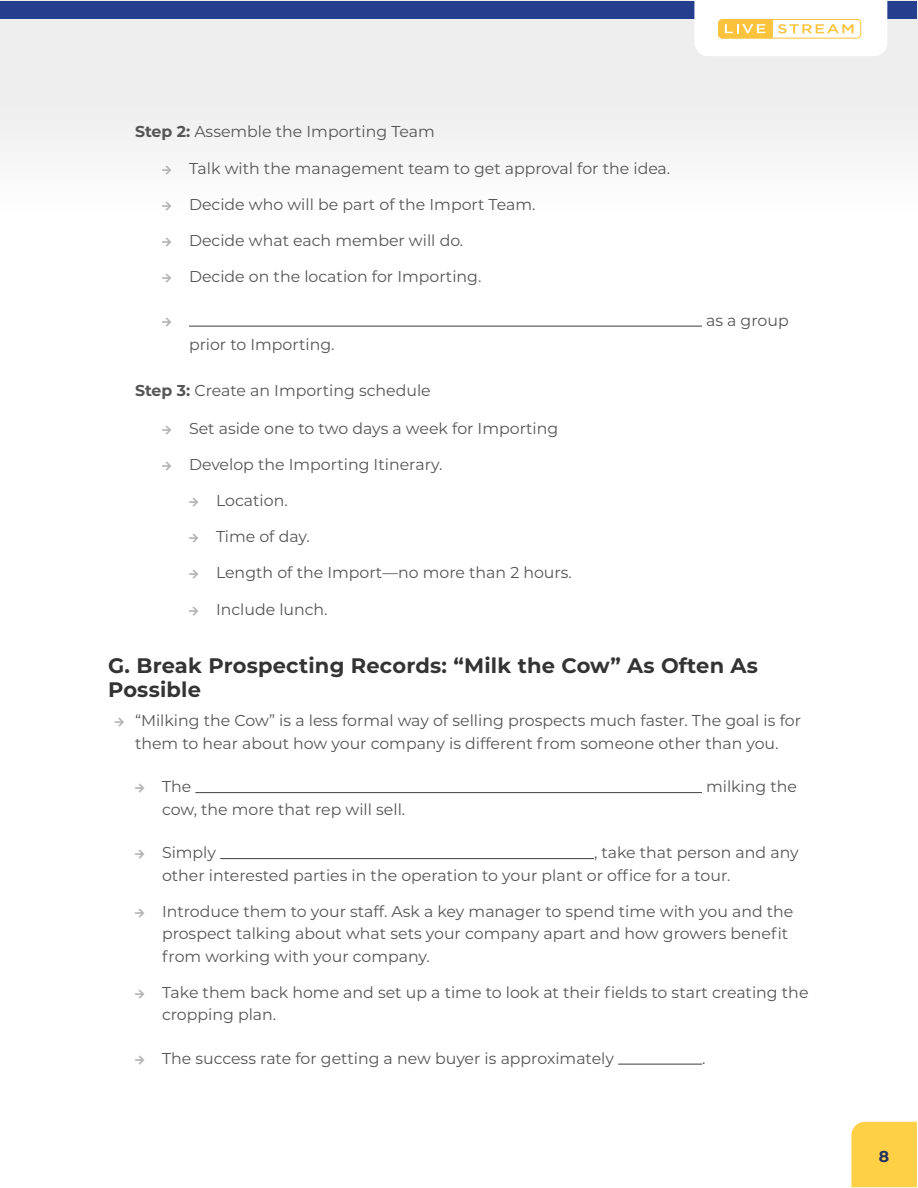
<style>
.page{position:relative;width:918px;height:1188px;background:#fff}
.page>*{position:absolute;margin:0;border:0;box-sizing:border-box;transform-origin:0 0}
.h3{font:700 21px/24px "Montserrat";letter-spacing:.01em;color:#323332}
.t1{font:15.75px/22.5px "Montserrat";color:#545554}
.t2{font:700 15.75px "Montserrat";color:#203062}
.s1{font-weight:700}
</style>
<div class="page">
<div style="left:0;top:0;width:918px;height:215px;background:#eeeeef"></div>
<div style="left:1px;top:1px;width:916px;height:18px;background:#253f8e"></div>
<div style="left:851px;top:1122px;width:66px;height:65px;background:#fed046"></div>
<svg style="left:694px;top:0;width:193px;height:56px;background:#fef6e5"></svg>
<hr style="left:189px;top:326px;width:513px;height:1px;background:#3e3e3f">
<hr style="left:195px;top:792px;width:507px;height:1px;background:#3e3e3f">
<hr style="left:220px;top:858px;width:374px;height:1px;background:#3e3e3f">
<hr style="left:618px;top:1064px;width:84px;height:1px;background:#3e3e3f">
<svg style="left:162px;top:202px;width:9px;height:9px"></svg>
<p class="t1" style="left:135px;top:119px;width:301px"><span class="s1">Step 2:</span> Assemble the Importing Team</p>
<p class="t1" style="left:189px;top:157px;width:483px">Talk with the management team to get approval for the idea.</p>
<p class="t1" style="left:189px;top:193px;width:348px">Decide who will be part of the Import Team.</p>
<p class="t1" style="left:189px;top:229px;width:276px">Decide what each member will do.</p>
<p class="t1" style="left:189px;top:265px;width:294px">Decide on the location for Importing.</p>
<p class="t1" style="left:189px;top:332px;width:147px">prior to Importing.</p>
<p class="t1" style="left:135px;top:379px;width:297px"><span class="s1">Step 3:</span> Create an Importing schedule</p>
<p class="t1" style="left:189px;top:416px;width:371px">Set aside one to two days a week for Importing</p>
<p class="t1" style="left:189px;top:452px;width:255px">Develop the Importing Itinerary.</p>
<p class="t1" style="left:216px;top:488px;width:73px">Location.</p>
<p class="t1" style="left:216px;top:524px;width:95px">Time of day.</p>
<p class="t1" style="left:216px;top:560px;width:357px">Length of the Import—no more than 2 hours.</p>
<p class="t1" style="left:216px;top:598px;width:113px">Include lunch.</p>
<p class="t1" style="left:706px;top:308px;width:84px">as a group</p>
<p class="h3" style="left:108px;top:652px;width:651px">G. Break Prospecting Records: “Milk the Cow” As Often As<br>Possible</p>
<p class="t1" style="left:135px;top:709px;width:668px">“Milking the Cow” is a less formal way of selling prospects much faster. The goal is for them to hear about how your company is different from someone other than you.</p>
<p class="t1" style="left:162px;top:775px;width:31px">The</p>
<p class="t1" style="left:706px;top:775px;width:92px">milking the</p>
<p class="t1" style="left:162px;top:797px;width:245px">cow, the more that rep will sell.</p>
<p class="t1" style="left:162px;top:841px;width:56px">Simply</p>
<p class="t1" style="left:162px;top:841px;width:638px;text-indent:432px">, take that person and any other interested parties in the operation to your plant or office for a tour.</p>
<p class="t1" style="left:162px;top:899px;width:633px">Introduce them to your staff. Ask a key manager to spend time with you and the prospect talking about what sets your company apart and how growers benefit from working with your company.</p>
<p class="t1" style="left:162px;top:980px;width:648px">Take them back home and set up a time to look at their fields to start creating the cropping plan.</p>
<p class="t1" style="left:162px;top:1046px;width:454px">The success rate for getting a new buyer is approximately</p>
<p class="t1" style="left:702px;top:1046px;width:5px">.</p>
<p class="t2" style="left:879px;top:1145px;width:12px">8</p>
</div>
